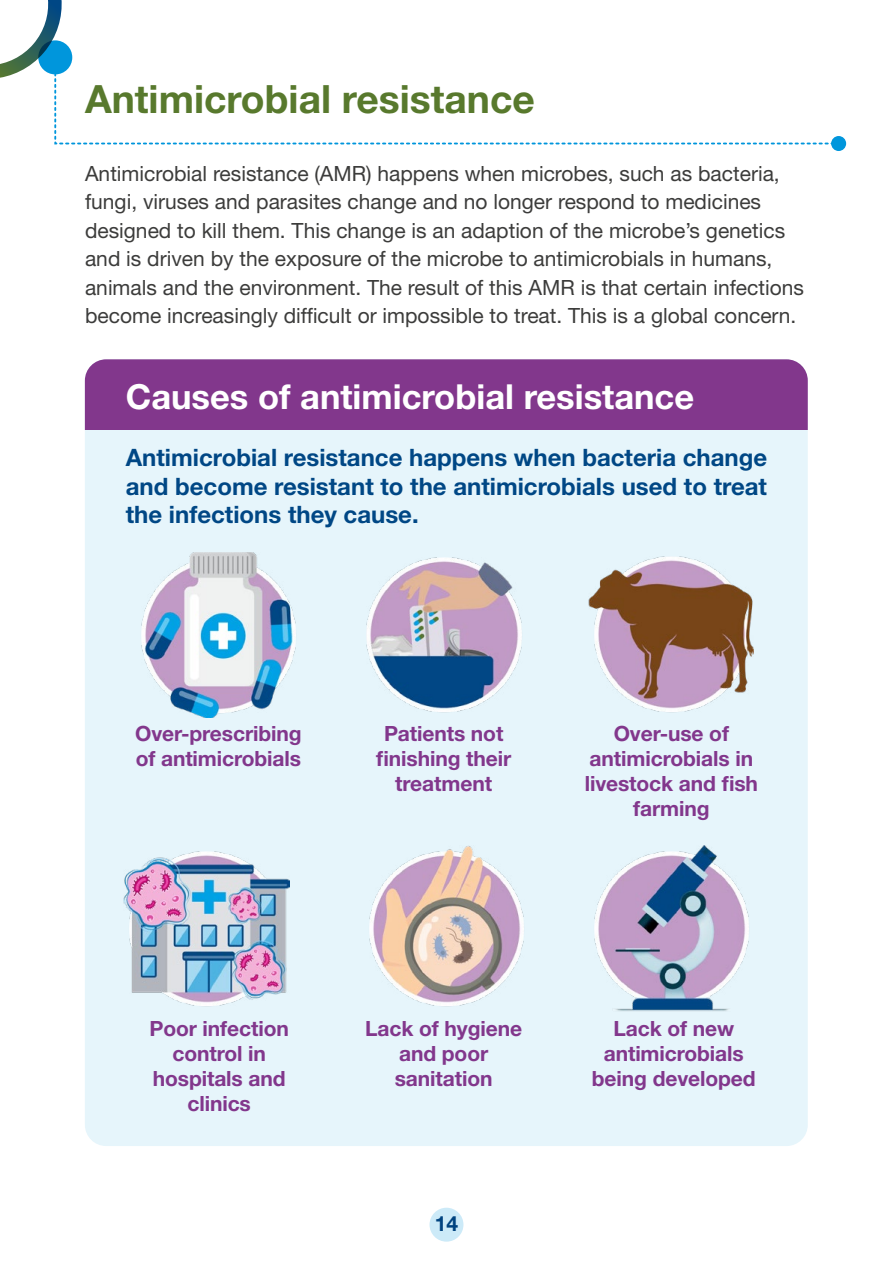
<style>
.page{position:relative;width:893px;height:1263px;background:#fff}
.page>*{position:absolute;margin:0;border:0;box-sizing:border-box;transform-origin:0 0}
.Section_heading__h1{font:700 39px "Helvetica Neue LT Std";color:#58792d}
.Infographic_reverse_heading{font:700 34.5px "Helvetica Neue LT Std";color:#fff}
.Table_chart_heading{font:700 24px/28.8px "Helvetica Neue LT Std";color:#004785;text-align:justify}
.Body_text{font:21px/28.5px "Helvetica Neue LT Std";color:#3c3c3b}
.Table_chart_text__centred{font:700 21px/25.2px "Helvetica Neue LT Std";letter-spacing:-.005em;color:#82378c;text-align:center}
.t1{font:700 21px "Helvetica Neue LT Std";color:#004380}
</style>
<div class="page">
<div style="left:429px;top:1208px;width:34px;height:33px;background:#cceaf8;border-radius:50%"></div>
<svg style="left:0;top:0;width:73px;height:78px"></svg>
<svg style="left:53px;top:73px;width:783px;height:72px"></svg>
<div style="left:831px;top:136px;width:15px;height:15px;background:#0096dc;border-radius:50%"></div>
<div style="left:85px;top:359px;width:723px;height:787px;background:#e6f5fb;border-radius:21px"></div>
<div style="left:85px;top:359px;width:723px;height:70px;background:#82378c"></div>
<img style="left:124px;top:851px;width:165px;height:156px">
<img style="left:366px;top:557px;width:156px;height:156px">
<img style="left:594px;top:846px;width:155px;height:165px">
<img style="left:589px;top:556px;width:165px;height:157px">
<img style="left:369px;top:846px;width:155px;height:161px">
<img style="left:141px;top:553px;width:155px;height:165px">
<h1 class="Section_heading__h1" style="left:85px;top:75px;width:451px">Antimicrobial resistance</h1>
<p class="Body_text" style="left:85px;top:159px;width:720px">Antimicrobial resistance (AMR) happens when microbes, such as bacteria, fungi, viruses and parasites change and no longer respond to medicines designed to kill them. This change is an adaption of the microbe’s genetics and is driven by the exposure of the microbe to antimicrobials in humans, animals and the environment. The result of this AMR is that certain infections become increasingly difficult or impossible to treat. This is a global concern.</p>
<p class="Infographic_reverse_heading" style="left:126px;top:375px;width:570px">Causes of antimicrobial resistance</p>
<p class="Table_chart_heading" style="left:126px;top:442px;width:643px">Antimicrobial resistance happens when bacteria change and become resistant to the antimicrobials used to treat the infections they cause.</p>
<p class="Table_chart_text__centred" style="left:135px;top:720px;width:168px;text-align:left">Over-prescribing of antimicrobials</p>
<p class="Table_chart_text__centred" style="left:376px;top:720px;width:137px">Patients not finishing their treatment</p>
<p class="Table_chart_text__centred" style="left:585px;top:720px;width:175px">Over-use of antimicrobials in livestock and fish farming</p>
<p class="Table_chart_text__centred" style="left:149px;top:1015px;width:141px">Poor infection control in hospitals and clinics</p>
<p class="Table_chart_text__centred" style="left:365px;top:1015px;width:158px">Lack of hygiene and poor sanitation</p>
<p class="Table_chart_text__centred" style="left:592px;top:1015px;width:165px">Lack of new antimicrobials being developed</p>
<p class="t1" style="left:435px;top:1210px;width:25px">14</p>
</div>
